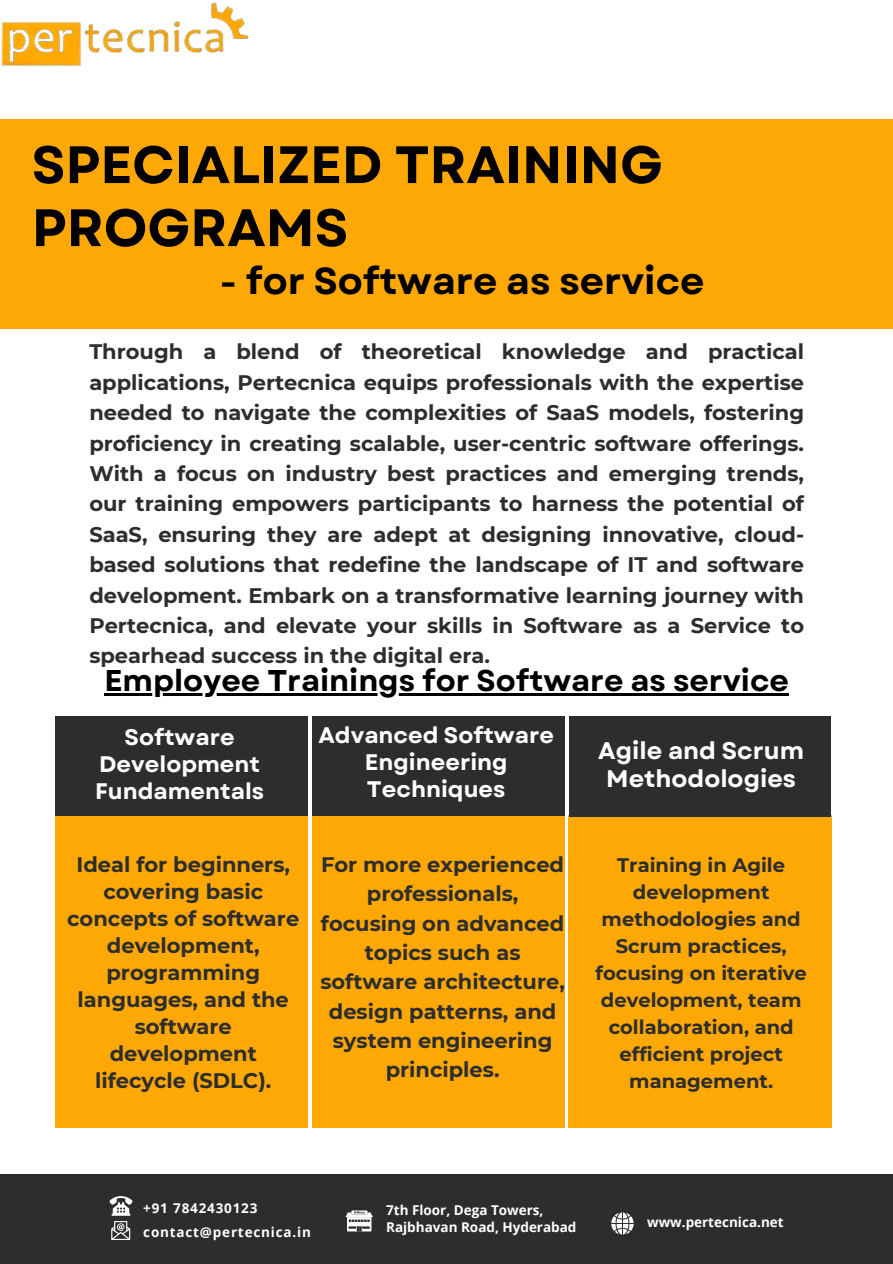
<style>
.page{position:relative;width:893px;height:1264px;background:#fff}
.page>*{position:absolute;margin:0;border:0;box-sizing:border-box;transform-origin:0 0}
.t1{font:700 52.5px/63px "Garet";color:#000}
.t2{font:700 37.5px "Garet";color:#000}
.t3{font:700 30px "Garet";color:#000}
.t4{font:700 24px/28.2px "Garet";color:#fff;text-align:center}
.t5{font:700 22.5px/27px "Garet";color:#fff;text-align:center}
.t6{font:700 21px/30.3px "Montserrat";color:#2c2d2d;text-align:center}
.t7{font:700 19.5px/27px "Montserrat";color:#2c2d2d;text-align:center}
.t8{font:700 13.5px "Open Sans";color:#fff}
.t9{font:700 13.5px "Open Sans";letter-spacing:.06em;color:#fff}
</style>
<div class="page">
<img style="left:1px;top:2px;width:248px;height:65px">
<div style="left:0;top:119px;width:892px;height:210px;background:#fea806"></div>
<div style="left:0;top:1174px;width:892px;height:89px;background:#2c2d2d"></div>
<svg style="left:611px;top:1212px;width:22px;height:22px"></svg>
<svg style="left:345px;top:1210px;width:27px;height:21px"></svg>
<svg style="left:110px;top:1196px;width:22px;height:43px"></svg>
<hr style="left:104px;top:693px;width:685px;height:2px;background:#000">
<div style="left:568px;top:815px;width:263px;height:313px;background:#fea806"></div>
<div style="left:312px;top:815px;width:252px;height:313px;background:#fea806"></div>
<div style="left:56px;top:815px;width:252px;height:313px;background:#fea806"></div>
<div style="left:56px;top:716px;width:252px;height:99px;background:#2c2d2d"></div>
<div style="left:312px;top:716px;width:252px;height:99px;background:#2c2d2d"></div>
<div style="left:568px;top:716px;width:262px;height:100px;background:#2c2d2d"></div>
<p class="t1" style="left:32px;top:133px;width:632px">SPECIALIZED TRAINING<br>PROGRAMS</p>
<p class="t2" style="left:220px;top:254px;width:486px">- for Software as service</p>
<p class="t6" style="left:89px;top:337px;width:716px;text-align:justify">Through a blend of theoretical knowledge and practical applications, Pertecnica equips professionals with the expertise needed to navigate the complexities of SaaS models, fostering proficiency in creating scalable, user-centric software offerings.<br>With a focus on industry best practices and emerging trends, our training empowers participants to harness the potential of SaaS, ensuring they are adept at designing innovative, cloud&shy;based solutions that redefine the landscape of IT and software development. Embark on a transformative learning journey with Pertecnica, and elevate your skills in Software as a Service to spearhead success in the digital era.</p>
<p class="t3" style="left:104px;top:659px;width:686px">Employee Trainings for Software as service</p>
<p class="t5" style="left:95px;top:723px;width:171px">Software<br>Development<br>Fundamentals</p>
<p class="t5" style="left:318px;top:722px;width:237px">Advanced Software<br>Engineering<br>Techniques</p>
<p class="t4" style="left:598px;top:736px;width:207px">Agile and Scrum<br>Methodologies</p>
<p class="t6" style="left:67px;top:851px;width:233px;line-height:27px">Ideal for beginners, covering basic concepts of software development, programming languages, and the software development lifecycle (SDLC).</p>
<p class="t6" style="left:320px;top:850px;width:246px;line-height:29.2px">For more experienced professionals, focusing on advanced topics such as software architecture, design patterns, and system engineering principles.</p>
<p class="t7" style="left:595px;top:851px;width:213px">Training in Agile development methodologies and<br>Scrum practices, focusing on iterative development, team collaboration, and efficient project management.</p>
<p class="t9" style="left:143px;top:1198px;width:116px">+91 7842430123</p>
<p class="t9" style="left:143px;top:1222px;width:169px">contact@pertecnica.in</p>
<p class="t8" style="left:386px;top:1200px;width:159px">7th Floor, Dega Towers,</p>
<p class="t8" style="left:386px;top:1217px;width:192px">Rajbhavan Road, Hyderabad</p>
<p class="t8" style="left:647px;top:1212px;width:138px">www.pertecnica.net</p>
</div>
